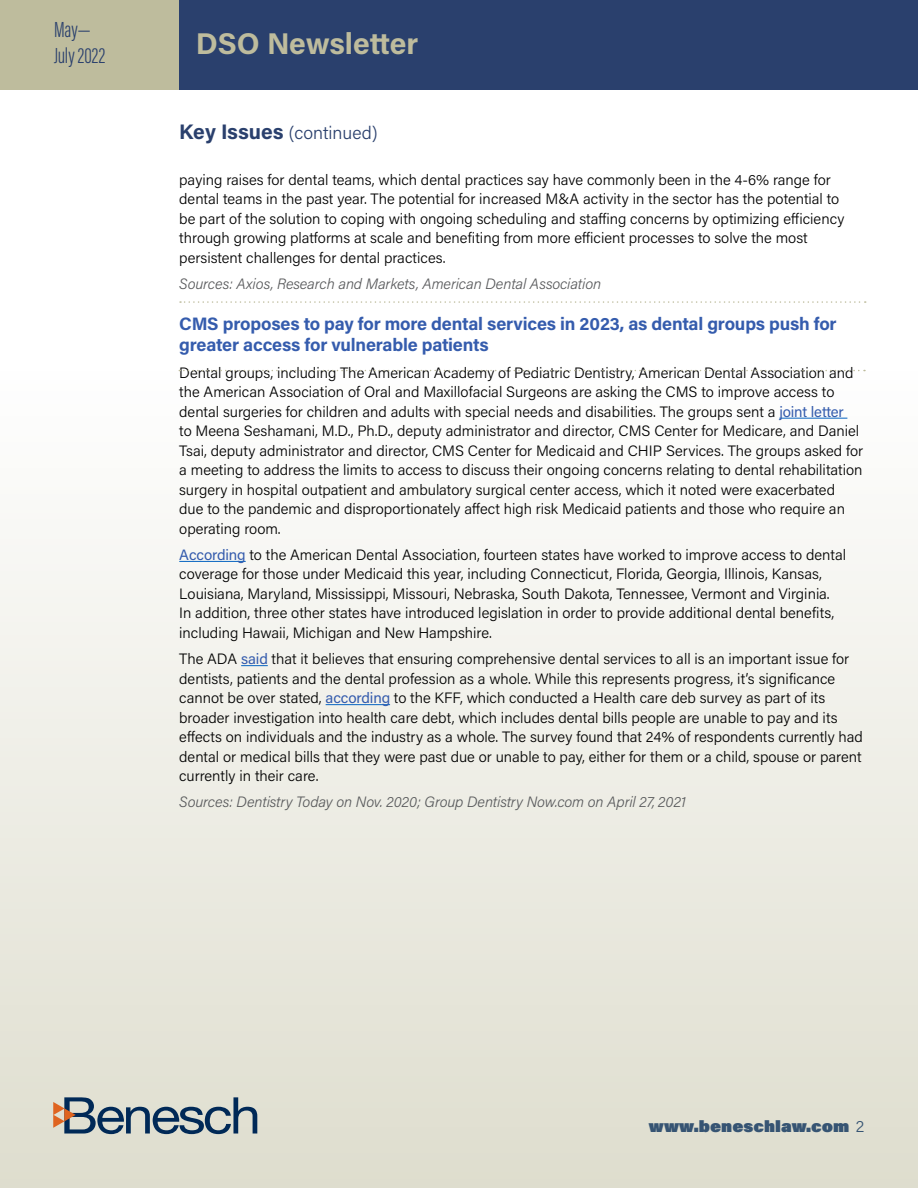
<style>
.page{position:relative;width:918px;height:1188px;background:#fff}
.page>*{position:absolute;margin:0;border:0;box-sizing:border-box;transform-origin:0 0}
.t1{font:700 30px "Acumin Pro";letter-spacing:-.005em;color:#bebc9d}
.t2{font:300 22.5px/25.5px "Acumin Pro Extra Cond";color:#2a406d}
.t3{font:700 18px/21px "Acumin Pro";letter-spacing:-.01em;color:#355cad}
.t4{font:300 18px "Acumin Pro";color:#2a406d}
.t5{font:900 16.5px "Acumin Pro";color:#365473}
.t6{font:300 15px/19.5px "Acumin Pro";color:#000}
.t7{font:italic 300 15px "Acumin Pro";letter-spacing:-.01em;color:#58595b}
.s1{font-weight:700;font-size:21px}
.s2{font-weight:400;color:#355cad}
.s3{font-weight:300}
</style>
<div class="page">
<div style="left:0;top:368px;width:918px;height:820px;background:linear-gradient(to bottom,#fefefe,#deddce)"></div>
<div style="left:0;top:0;width:186px;height:90px;background:#bebc9d"></div>
<hr style="left:779px;top:418px;width:68px;height:1px;background:#0563c1">
<hr style="left:179px;top:561px;width:67px;height:1px;background:#0563c1">
<svg style="left:241px;top:665px;width:27px;height:1px"></svg>
<hr style="left:326px;top:704px;width:64px;height:1px;background:#0563c1">
<div style="left:179px;top:0;width:739px;height:90px;background:#2a406d"></div>
<svg style="left:53px;top:1097px;width:204px;height:37px"></svg>
<svg style="left:179px;top:370px;width:686px;height:1px"></svg>
<svg style="left:180px;top:301px;width:686px;height:2px"></svg>
<h2 class="t2" style="left:54px;top:17px;width:53px">May—<br>July 2022</h2>
<h1 class="t1" style="left:196px;top:23px;width:224px">DSO Newsletter</h1>
<p class="t4" style="left:179px;top:120px;width:200px"><span class="s1">Key Issues</span> (continued)</p>
<p class="t6" style="left:179px;top:169px;width:667px">paying raises for dental teams, which dental practices say have commonly been in the 4-6% range for dental teams in the past year. The potential for increased M&amp;A activity in the sector has the potential to be part of the solution to coping with ongoing scheduling and staffing concerns by optimizing efficiency through growing platforms at scale and benefiting from more efficient processes to solve the most persistent challenges for dental practices.</p>
<p class="t7" style="left:179px;top:274px;width:423px">Sources: Axios, Research and Markets, American Dental Association</p>
<p class="t3" style="left:179px;top:313px;width:659px">CMS proposes to pay for more dental services in 2023, as dental groups push for greater access for vulnerable patients</p>
<p class="t6" style="left:179px;top:362px;width:685px">Dental groups, including The American Academy of Pediatric Dentistry, American Dental Association and the American Association of Oral and Maxillofacial Surgeons are asking the CMS to improve access to dental surgeries for children and adults with special needs and disabilities. The groups sent a <span class="s2">joint letter<br></span>to Meena Seshamani, M.D., Ph.D., deputy administrator and director, CMS Center for Medicare, and Daniel Tsai, deputy administrator and director, CMS Center for Medicaid and CHIP Services. The groups asked for a meeting to address the limits to access to discuss their ongoing concerns relating to dental rehabilitation surgery in hospital outpatient and ambulatory surgical center access, which it noted were exacerbated<br>due to the pandemic and disproportionately affect high risk Medicaid patients and those who require an operating room.</p>
<p class="t6" style="left:179px;top:544px;width:668px"><span class="s2">According</span> to the American Dental Association, fourteen states have worked to improve access to dental coverage for those under Medicaid this year, including Connecticut, Florida, Georgia, Illinois, Kansas, Louisiana, Maryland, Mississippi, Missouri, Nebraska, South Dakota, Tennessee, Vermont and Virginia.<br>In addition, three other states have introduced legislation in order to provide additional dental benefits, including Hawaii, Michigan and New Hampshire.</p>
<p class="t6" style="left:179px;top:649px;width:685px">The ADA <span class="s2">said</span> that it believes that ensuring comprehensive dental services to all is an important issue for dentists, patients and the dental profession as a whole. While this represents progress, it’s significance cannot be over stated, <span class="s2">according</span> to the KFF, which conducted a Health care deb survey as part of its broader investigation into health care debt, which includes dental bills people are unable to pay and its effects on individuals and the industry as a whole. The survey found that 24% of respondents currently had dental or medical bills that they were past due or unable to pay, either for them or a child, spouse or parent currently in their care.</p>
<p class="t7" style="left:179px;top:792px;width:508px">Sources: Dentistry Today on Nov. 2020; Group Dentistry Now.com on April 27, 2021</p>
<p class="t5" style="left:649px;top:1115px;width:217px">www.beneschlaw.com <span class="s3">2</span></p>
</div>
